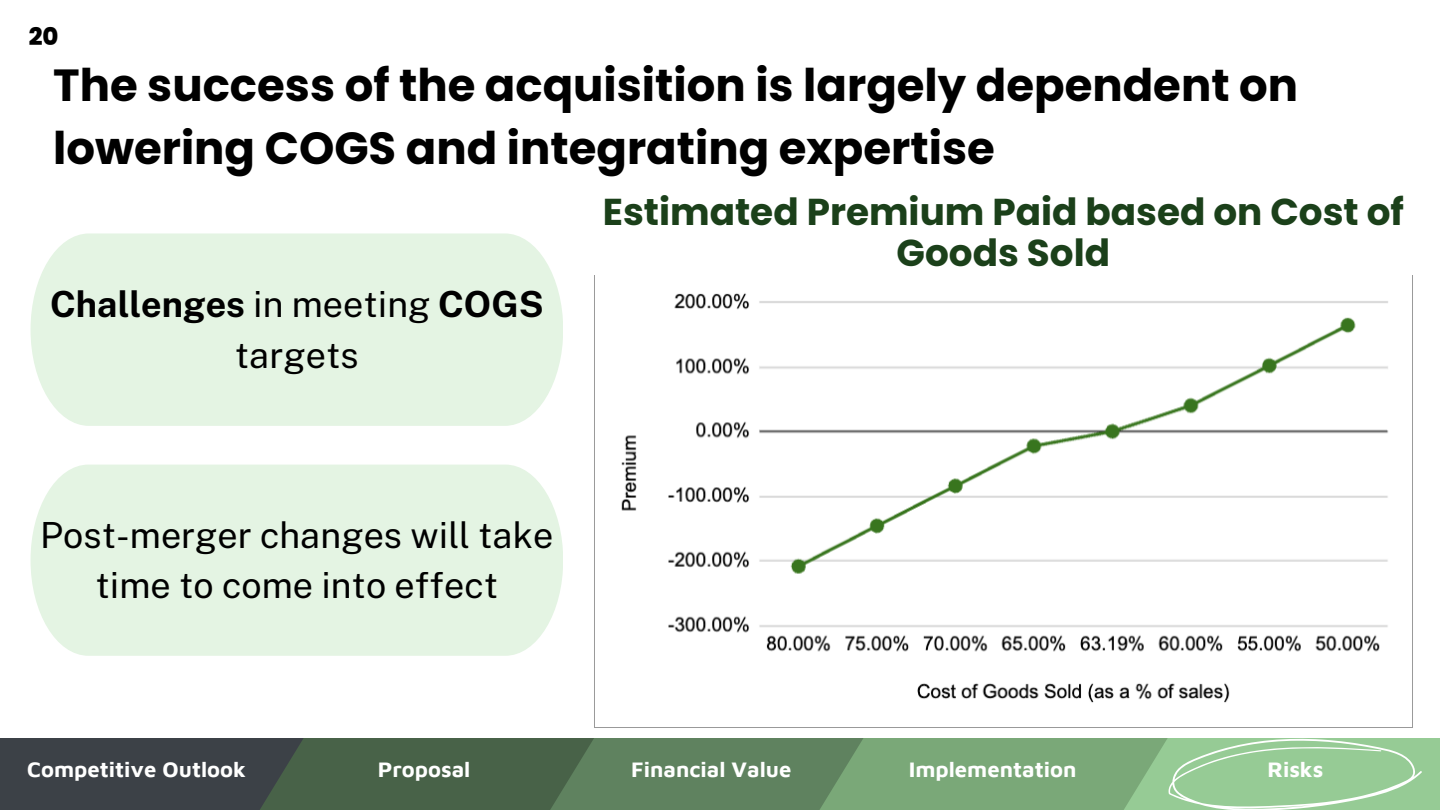
<style>
.page{position:relative;width:1440px;height:810px;background:#fff}
.page>*{position:absolute;margin:0;border:0;box-sizing:border-box;transform-origin:0 0}
.t1{font:700 45px/63px "Poppins";color:#000}
.t2{font:700 37.4px/40.5px "Poppins";color:#1b401a;text-align:center}
.t3{font:36px/50.2px "Public Sans";color:#000;text-align:center}
.t4{font:800 24.2px "Poppins";color:#000}
.t5{font:700 22px "Maven Pro";color:#fff}
.s1{font-weight:700}
</style>
<div class="page">
<div style="left:31px;top:233px;width:532px;height:193px;background:#e4f4e3"></div>
<svg style="left:0;top:738px;width:1440px;height:72px;background:#668667"></svg>
<img style="left:594px;top:276px;width:819px;height:452px">
<div style="left:31px;top:465px;width:532px;height:191px;background:#e4f4e3"></div>
<p class="t4" style="left:29px;top:19px;width:31px">20</p>
<h3 class="t1" style="left:53px;top:54px;width:1247px">The success of the acquisition is largely dependent on lowering COGS and integrating expertise</h3>
<h2 class="t2" style="left:603px;top:192px;width:803px">Estimated Premium Paid based on Cost of<br>Goods Sold</h2>
<p class="t3" style="left:50px;top:279px;width:495px"><span class="s1">Challenges</span> in meeting <span class="s1">COGS </span>targets</p>
<h3 class="t3" style="left:40px;top:510px;width:515px">Post-merger changes will take time to come into effect</h3>
<p class="t5" style="left:27px;top:756px;width:220px">Competitive Outlook</p>
<p class="t5" style="left:378px;top:756px;width:94px">Proposal</p>
<p class="t5" style="left:631px;top:756px;width:162px">Financial Value</p>
<p class="t5" style="left:909px;top:756px;width:169px">Implementation</p>
<p class="t5" style="left:1267px;top:756px;width:58px">Risks</p>
</div>
